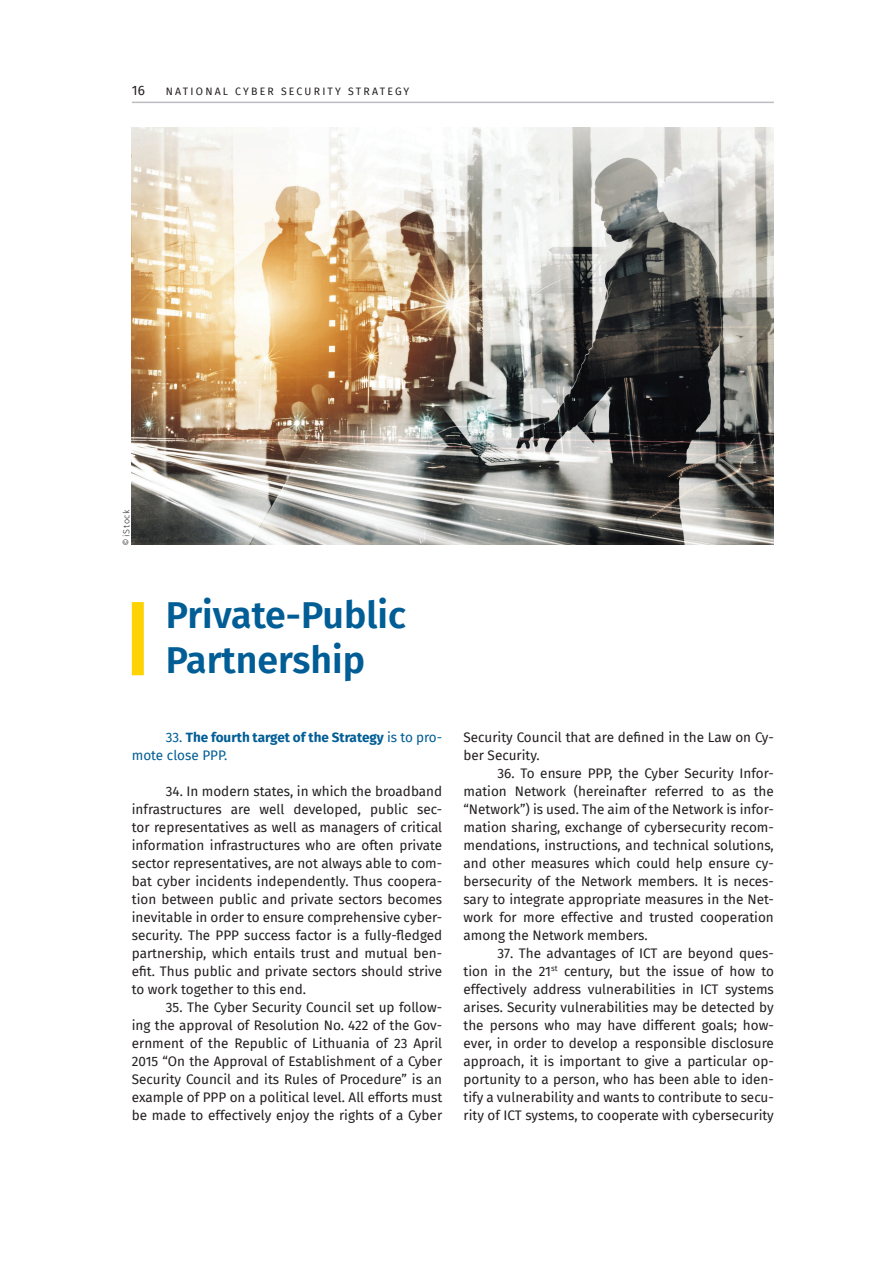
<style>
.page{position:relative;width:893px;height:1263px;background:#fff}
.page>*{position:absolute;margin:0;border:0;box-sizing:border-box;transform-origin:0 0}
.t1{font:600 37.5px/45px "Fira Sans";color:#005d95}
.t2{font:13.5px/18px "Fira Sans";color:#231f20;text-align:justify}
.t3{font:700 13.5px/18px "Fira Sans";color:#005d95}
.t4{font:10.5px "Fira Sans";letter-spacing:.21em;color:#231f20}
.t5{font:300 9px "Fira Sans";letter-spacing:.075em;color:#231f20}
.s1{font-style:italic}
.s2{font-weight:400}
</style>
<div class="page">
<hr style="left:132px;top:102px;width:642px;height:1px;background:#bcbdc0">
<div style="left:132px;top:602px;width:12px;height:73px;background:#fed304"></div>
<img style="left:132px;top:128px;width:642px;height:416px">
<p class="t2" style="left:132px;top:81px;width:15px">16</p>
<p class="t4" style="left:166px;top:83px;width:245px">NATIONAL CYBER SECURITY STRATEGY</p>
<p class="t5" style="left:120px;top:546px;width:39px;rotate:-90deg"><span class="s1">©</span> iStock</p>
<h1 class="t1" style="left:166px;top:590px;width:242px">Private-Public<br>Partnership</h1>
<p class="t3" style="left:132px;top:727px;width:312px;text-indent:34px"><span class="s2">33.</span> The fourth target of the Strategy <span class="s2">is to pro&shy;mote close PPP.</span></p>
<p class="t2" style="left:132px;top:782px;width:312px;text-indent:34px">34. I n modern states, in which the broadband infrastructures are well developed, public sec&shy;tor representatives as well as managers of critical information infrastructures who are often private sector representatives, are not always able to com&shy;bat cyber incidents independently. Thus coopera&shy;tion between public and private sectors becomes inevitable in order to ensure comprehensive cyber&shy;security. The PPP success factor is a fully-fledged partnership, which entails trust and mutual ben&shy;efit. Thus public and private sectors should strive to work together to this end.</p>
<p class="t2" style="left:132px;top:998px;width:312px;text-indent:34px">35. The Cyber Security Council set up follow&shy;ing the approval of Resolution N o. 422 of the Gov&shy;ernment of the Republic of Lithuania of 23 April 2015 “On the Approval of Establishment of a Cyber Security Council and its Rules of Procedure” is an example of PPP</p>
<p class="t2" style="left:132px;top:1088px;width:312px;text-align:right">on a political level. All efforts must<br>be made to effectively enjoy the rights of a Cyber</p>
<p class="t2" style="left:463px;top:728px;width:312px">Security Council that are defined in the Law on Cy&shy;ber Security.</p>
<p class="t2" style="left:463px;top:764px;width:312px;text-indent:34px">36. To ensure PPP, the Cyber Security I nfor&shy;mation N etwork (hereinafter referred to as the “N etwork”) is used. The aim of the N etwork is infor&shy;mation sharing, exchange of cybersecurity recom&shy;mendations, instructions, and technical solutions, and other measures which could help ensure cy&shy;bersecurity of the N etwork members. It is neces&shy;sary to integrate appropriate measures in the N et&shy;work for more effective and trusted cooperation among the Network members.</p>
<p class="t2" style="left:497px;top:944px;width:149px">37. The advantages of ICT</p>
<p class="t2" style="left:463px;top:944px;width:312px;text-indent:199px">are beyond ques&shy;tion in the 21<sup>st</sup> century, but the issue of how to effectively address vulnerabilities in ICT</p>
<p class="t2" style="left:463px;top:980px;width:312px;text-indent:262px">systems arises. Security vulnerabilities may be detected by the persons who may have different goals; how&shy;ever, in order to develop a responsible disclosure approach, it is important to give a particular op&shy;portunity to a person, who has been able to iden&shy;tify a vulnerability and wants to contribute to secu&shy;rity of ICT systems, to cooperate with cybersecurity</p>
</div>
